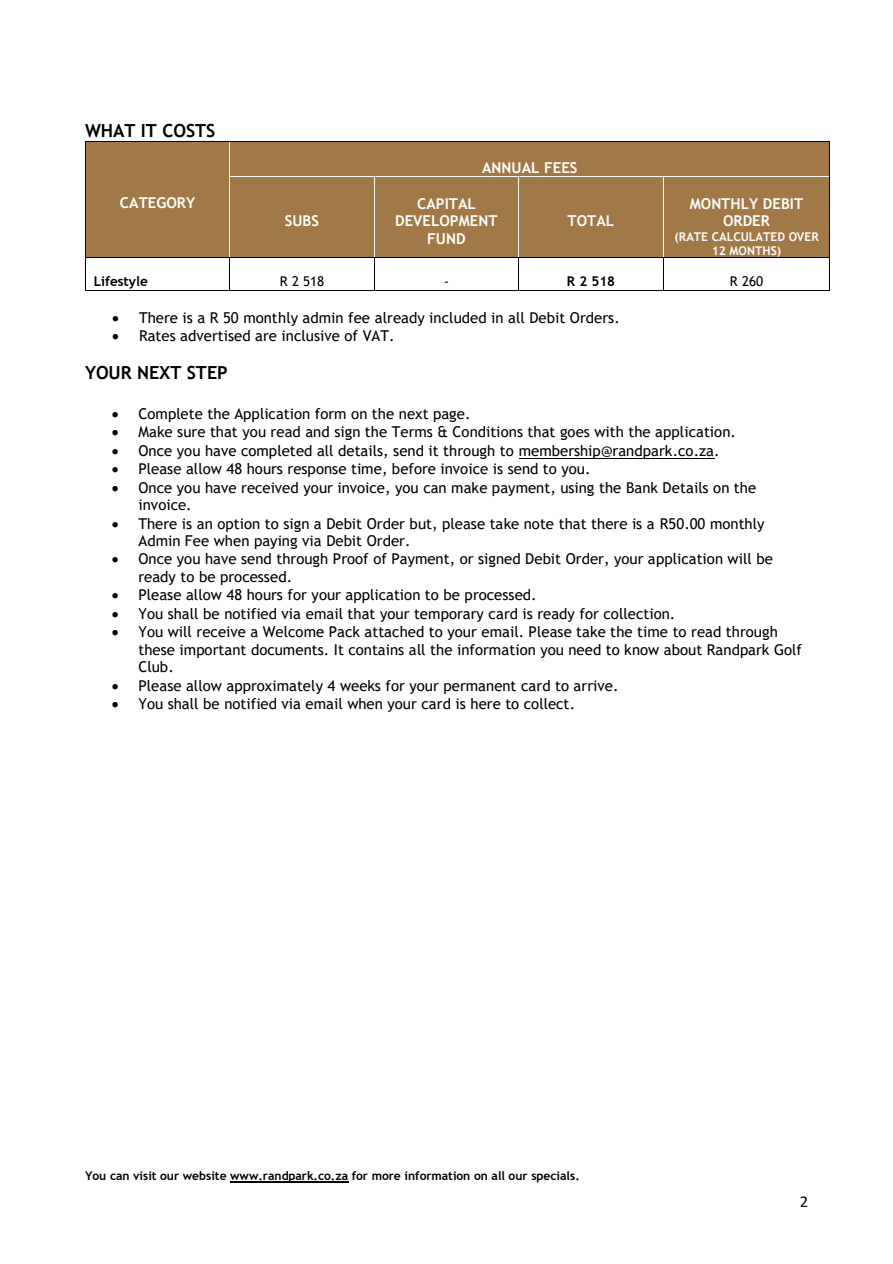
<style>
.page{position:relative;width:893px;height:1264px;background:#fff}
.page>*{position:absolute;margin:0;border:0;box-sizing:border-box;transform-origin:0 0}
.t1{font:700 18px "Trebuchet MS";color:#000}
.t2{font:16.5px "Calibri";color:#000}
.t3{font:15px/17.2px "Trebuchet MS";color:#000}
.t4{font:700 15px/17.4px "Trebuchet MS";color:#fff;text-align:center}
.t5{font:700 13.5px "Trebuchet MS";color:#000}
.t6{font:13.5px "Trebuchet MS";letter-spacing:-.005em;color:#000}
.t7{font:700 12px "Trebuchet MS";color:#000}
.t8{font:700 12px/14.1px "Trebuchet MS";color:#fff;text-align:center}
</style>
<div class="page">
<div style="left:86px;top:142px;width:143px;height:115px;background:#a07946"></div>
<div style="left:230px;top:142px;width:599px;height:34px;background:#a07946"></div>
<hr style="left:86px;top:141px;width:143px;height:1px;background:#000">
<hr style="left:230px;top:141px;width:599px;height:1px;background:#000">
<hr style="left:85px;top:142px;width:1px;height:34px;background:#000">
<hr style="left:829px;top:142px;width:1px;height:34px;background:#000">
<div style="left:230px;top:177px;width:144px;height:80px;background:#a07946"></div>
<div style="left:374px;top:177px;width:144px;height:80px;background:#a07946"></div>
<div style="left:519px;top:177px;width:144px;height:80px;background:#a07946"></div>
<div style="left:663px;top:177px;width:166px;height:80px;background:#a07946"></div>
<hr style="left:85px;top:177px;width:1px;height:80px;background:#000">
<hr style="left:374px;top:177px;width:1px;height:80px;background:#fff">
<hr style="left:662px;top:177px;width:1px;height:80px;background:#fff">
<hr style="left:829px;top:177px;width:1px;height:80px;background:#000">
<hr style="left:86px;top:257px;width:143px;height:1px;background:#000">
<hr style="left:230px;top:257px;width:144px;height:1px;background:#000">
<hr style="left:374px;top:257px;width:144px;height:1px;background:#000">
<hr style="left:519px;top:257px;width:143px;height:1px;background:#000">
<hr style="left:663px;top:257px;width:166px;height:1px;background:#000">
<hr style="left:85px;top:258px;width:1px;height:31px;background:#000">
<hr style="left:86px;top:289px;width:143px;height:1px;background:#000">
<hr style="left:229px;top:258px;width:1px;height:31px;background:#000">
<hr style="left:230px;top:289px;width:144px;height:1px;background:#000">
<hr style="left:374px;top:258px;width:1px;height:31px;background:#000">
<hr style="left:374px;top:289px;width:144px;height:1px;background:#000">
<hr style="left:518px;top:258px;width:1px;height:31px;background:#000">
<hr style="left:519px;top:289px;width:143px;height:1px;background:#000">
<hr style="left:662px;top:258px;width:1px;height:31px;background:#000">
<hr style="left:663px;top:289px;width:166px;height:1px;background:#000">
<hr style="left:829px;top:258px;width:1px;height:31px;background:#000">
<hr style="left:519px;top:458px;width:195px;height:1px;background:#000">
<hr style="left:230px;top:1181px;width:118px;height:1px;background:#000">
<p class="t1" style="left:85px;top:120px;width:132px">WHAT IT COSTS</p>
<p class="t4" style="left:120px;top:194px;width:77px">CATEGORY</p>
<p class="t4" style="left:285px;top:212px;width:36px">SUBS</p>
<p class="t4" style="left:482px;top:159px;width:97px">ANNUAL FEES</p>
<p class="t4" style="left:395px;top:194px;width:104px">CAPITAL<br>DEVELOPMENT<br>FUND</p>
<p class="t4" style="left:567px;top:212px;width:48px">TOTAL</p>
<p class="t4" style="left:689px;top:195px;width:115px">MONTHLY DEBIT<br>ORDER</p>
<p class="t8" style="left:674px;top:229px;width:146px">(RATE CALCULATED OVER<br>12 MONTHS)</p>
<p class="t5" style="left:94px;top:274px;width:56px">Lifestyle</p>
<p class="t6" style="left:280px;top:274px;width:46px">R 2 518</p>
<p class="t6" style="left:444px;top:274px;width:6px">-</p>
<p class="t5" style="left:567px;top:274px;width:50px">R 2 518</p>
<p class="t6" style="left:730px;top:274px;width:35px">R 260</p>
<p class="t3" style="left:112px;top:308px;width:509px">• There is a R 50 monthly admin fee already included in all Debit Orders.</p>
<p class="t3" style="left:112px;top:327px;width:284px">• Rates advertised are inclusive of VAT.</p>
<p class="t1" style="left:85px;top:362px;width:144px">YOUR NEXT STEP</p>
<p class="t3" style="left:112px;top:405px;width:360px">• Complete the Application form on the next page.</p>
<p class="t3" style="left:112px;top:423px;width:625px">• Make sure that you read and sign the Terms &amp; Conditions that goes with the application.</p>
<p class="t3" style="left:112px;top:442px;width:609px">• Once you have completed all details, send it through to membership@randpark.co.za.</p>
<p class="t3" style="left:112px;top:460px;width:480px">• Please allow 48 hours response time, before invoice is send to you.</p>
<p class="t3" style="left:138px;top:478px;width:619px;text-indent:-27px">• Once you have received your invoice, you can make payment, using the Bank Details on the invoice.</p>
<p class="t3" style="left:138px;top:514px;width:627px;text-indent:-27px">• There is an option to sign a Debit Order but, please take note that there is a R50.00 monthly<br>Admin Fee when paying via Debit Order.</p>
<p class="t3" style="left:138px;top:550px;width:635px;text-indent:-27px">• Once you have send through Proof of Payment, or signed Debit Order, your application will be ready to be processed.</p>
<p class="t3" style="left:112px;top:586px;width:426px">• Please allow 48 hours for your application to be processed.</p>
<p class="t3" style="left:112px;top:604px;width:565px">• You shall be notified via email that your temporary card is ready for collection.</p>
<p class="t3" style="left:138px;top:623px;width:665px;text-indent:-27px">• You will receive a Welcome Pack attached to your email. Please take the time to read through these important documents. It contains all the information you need to know about Randpark Golf<br>Club.</p>
<p class="t3" style="left:112px;top:676px;width:508px">• Please allow approximately 4 weeks for your permanent card to arrive.</p>
<p class="t3" style="left:112px;top:694px;width:465px">• You shall be notified via email when your card is here to collect.</p>
<p class="t7" style="left:85px;top:1168px;width:496px">You can visit our website www.randpark.co.za for more information on all our specials.</p>
<p class="t2" style="left:799px;top:1193px;width:10px">2</p>
</div>
